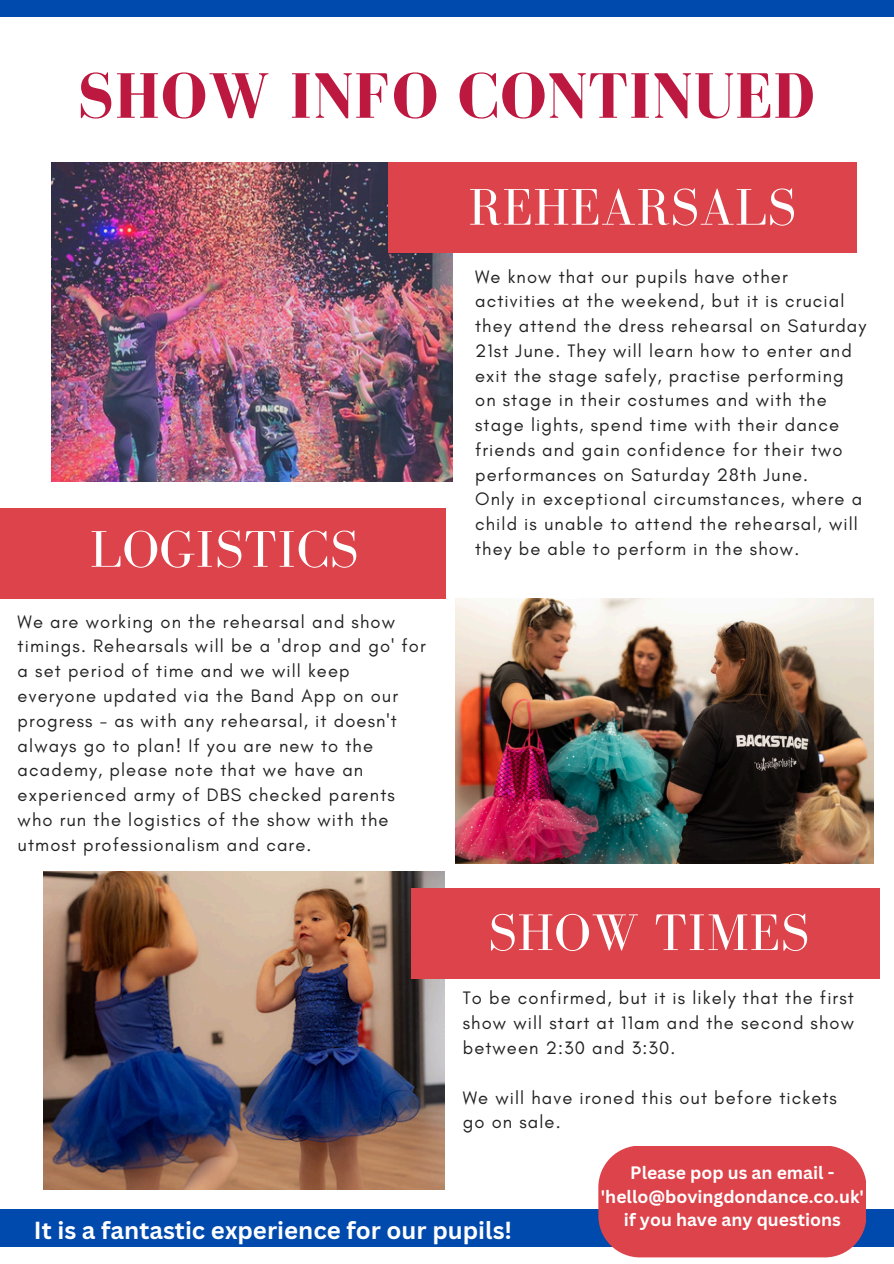
<style>
.page{position:relative;width:894px;height:1264px;background:#fff}
.page>*{position:absolute;margin:0;border:0;box-sizing:border-box;transform-origin:0 0}
.t1{font:700 66px "Bodoni FLF";letter-spacing:.01em;color:#bd1940}
.t2{font:52.95px "Bodoni FLF";letter-spacing:.01em;color:#fff}
.t3{font:700 24px "Canva Sans";color:#fff}
.t4{font:18.3px/24.8px "Glacial Indifference";letter-spacing:.06em;color:#222}
.t5{font:700 17.55px/23.7px "Canva Sans";color:#fff;text-align:center}
</style>
<div class="page">
<div style="left:0;top:1209px;width:893px;height:37px;background:#004aad"></div>
<div style="left:0;top:0;width:893px;height:17px;background:#004aad"></div>
<img style="left:52px;top:163px;width:400px;height:318px">
<img style="left:455px;top:598px;width:417px;height:265px">
<img style="left:44px;top:871px;width:400px;height:318px">
<div style="left:388px;top:163px;width:468px;height:90px;background:#dc434a"></div>
<div style="left:0;top:508px;width:445px;height:90px;background:#dc434a"></div>
<div style="left:411px;top:888px;width:468px;height:90px;background:#dc434a"></div>
<div style="left:598px;top:1146px;width:268px;height:111px;background:#dc434a"></div>
<p class="t1" style="left:77px;top:60px;width:738px">SHOW INFO CONTINUED</p>
<p class="t2" style="left:90px;top:520px;width:270px">LOGISTICS</p>
<p class="t4" style="left:18px;top:609px;width:409px">We are working on the rehearsal and show timings. Rehearsals will be a 'drop and go' for a set period of time and we will keep everyone updated via the Band App on our progress - as with any rehearsal, it doesn't always go to plan! If you are new to the academy, please note that we have an experienced army of DBS checked parents who run the logistics of the show with the utmost professionalism and care.</p>
<h1 class="t2" style="left:468px;top:178px;width:329px">REHEARSALS</h1>
<h2 class="t4" style="left:475px;top:264px;width:392px">We know that our pupils have other activities at the weekend, but it is crucial they attend the dress rehearsal on Saturday 21st June. They will learn how to enter and exit the stage safely, practise performing on stage in their costumes and with the stage lights, spend time with their dance friends and gain confidence for their two performances on Saturday 28th June.</h2>
<p class="t4" style="left:475px;top:486px;width:388px">Only in exceptional circumstances, where a child is unable to attend the rehearsal, will they be able to perform in the show.</p>
<p class="t2" style="left:488px;top:903px;width:322px">SHOW TIMES</p>
<p class="t4" style="left:462px;top:985px;width:392px;text-align:justify">To be confirmed, but it is likely that the first show will start at 11am and the second show between 2:30 and 3:30.</p>
<h2 class="t4" style="left:462px;top:1084px;width:375px">We will have ironed this out before tickets go on sale.</h2>
<p class="t3" style="left:34px;top:1213px;width:479px">It is a fantastic experience for our pupils!</p>
<p class="t5" style="left:600px;top:1160px;width:264px">Please pop us an email - 'hello@bovingdondance.co.uk' if you have any questions</p>
</div>
